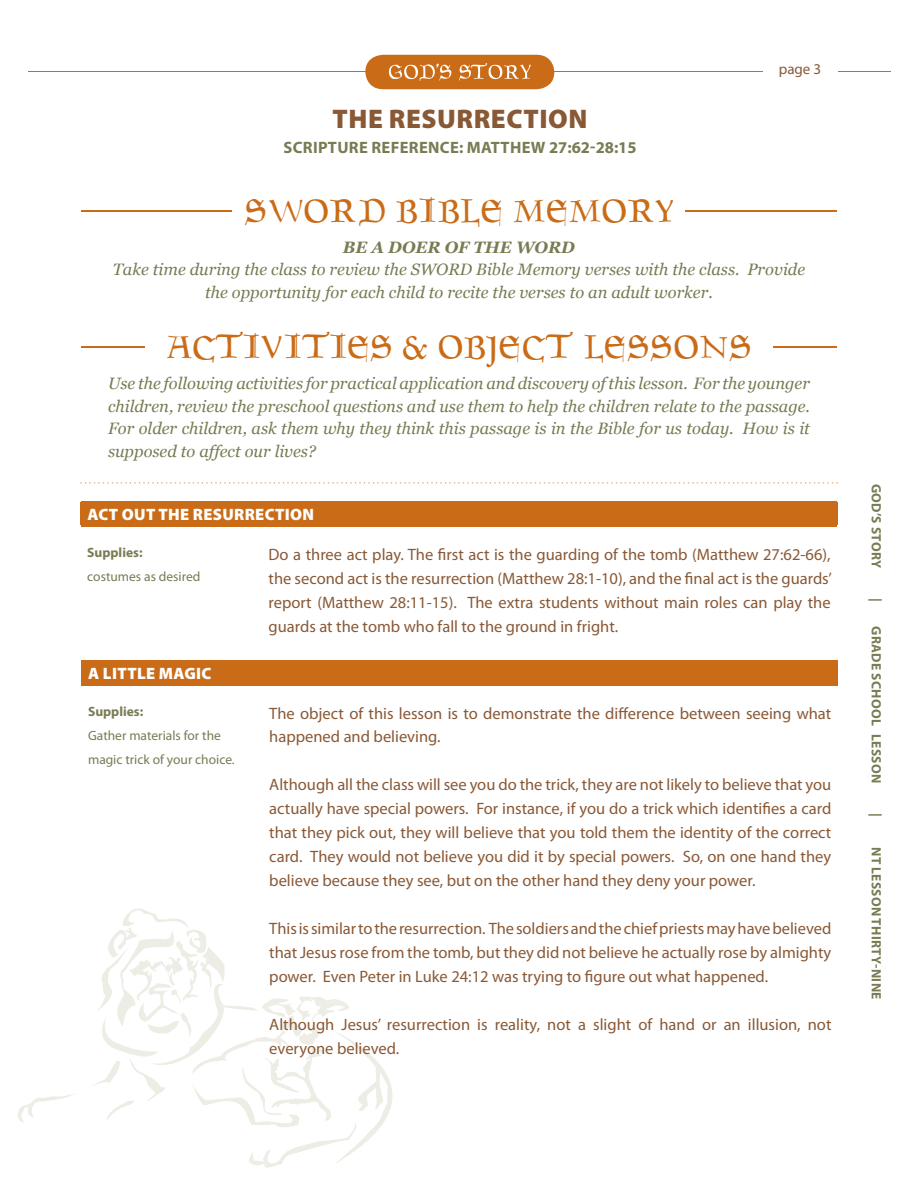
<style>
.page{position:relative;width:918px;height:1188px;background:#fff}
.page>*{position:absolute;margin:0;border:0;box-sizing:border-box;transform-origin:0 0}
.t1{font:45px "Goudament";color:#ca6c17}
.t2{font:900 27px "Myriad Pro";letter-spacing:.02em;color:#895936}
.t3{font:16.5px/24px "Myriad Pro";color:#895936;text-align:justify}
.t4{font:italic 16.5px/22.5px "Georgia";color:#797b53;text-align:center}
.t5{font:700 16.5px "Myriad Pro";letter-spacing:.02em;color:#797b53}
.t6{font:900 16.5px "Myriad Pro";letter-spacing:.02em;color:#fff}
.t7{font:italic 700 16.5px "Georgia";color:#797b53}
.t8{font:15px "Myriad Pro";color:#895936}
.t9{font:13.5px/24px "Myriad Pro";color:#797b53}
.t10{font:700 13.5px "Myriad Pro";letter-spacing:.02em;color:#797b53}
.t11{font:700 13.5px "Myriad Pro";color:#797b53}
</style>
<div class="page">
<svg style="left:92px;top:908px;width:301px;height:260px"></svg>
<svg style="left:17px;top:1094px;width:57px;height:29px"></svg>
<hr style="left:29px;top:72px;width:862px;height:1px;background:#ca6c17">
<svg style="left:365px;top:55px;width:189px;height:34px"></svg>
<div style="left:763px;top:63px;width:74px;height:23px;background:#fff"></div>
<hr style="left:81px;top:210px;width:756px;height:2px;background:#ca6c17">
<div style="left:233px;top:189px;width:452px;height:48px;background:#fff"></div>
<hr style="left:81px;top:346px;width:756px;height:2px;background:#ca6c17">
<div style="left:145px;top:326px;width:628px;height:47px;background:#fff"></div>
<svg style="left:80px;top:482px;width:758px;height:2px"></svg>
<div style="left:81px;top:502px;width:756px;height:24px;background:#ca6c17"></div>
<hr style="left:81px;top:501px;width:161px;height:1px;background:#ca6c17">
<svg style="left:242px;top:501px;width:21px;height:1px"></svg>
<hr style="left:263px;top:501px;width:574px;height:1px;background:#ca6c17">
<hr style="left:81px;top:525px;width:161px;height:2px;background:#ca6c17">
<hr style="left:242px;top:525px;width:21px;height:2px;background:#ca6c17">
<hr style="left:263px;top:525px;width:574px;height:2px;background:#ca6c17">
<div style="left:82px;top:661px;width:755px;height:24px;background:#ca6c17"></div>
<svg style="left:837px;top:661px;width:1px;height:23px"></svg>
<hr style="left:81px;top:660px;width:162px;height:1px;background:#ca6c17">
<hr style="left:81px;top:661px;width:2px;height:23px;background:#ca6c17">
<svg style="left:243px;top:660px;width:20px;height:1px"></svg>
<hr style="left:263px;top:660px;width:575px;height:1px;background:#ca6c17">
<hr style="left:81px;top:684px;width:162px;height:2px;background:#ca6c17">
<hr style="left:243px;top:684px;width:20px;height:2px;background:#ca6c17">
<hr style="left:263px;top:684px;width:575px;height:2px;background:#ca6c17">
<h2 class="t2" style="left:333px;top:104px;width:256px">THE RESURRECTION</h2>
<p class="t5" style="left:284px;top:138px;width:355px">SCRIPTURE REFERENCE: MATTHEW 27:62-28:15</p>
<p class="t8" style="left:779px;top:61px;width:44px">page 3</p>
<h1 class="t1" style="left:244px;top:195px;width:432px">SWORD BIBLE MEMORY</h1>
<p class="t7" style="left:343px;top:238px;width:234px">BE A DOER OF THE WORD</p>
<p class="t4" style="left:113px;top:258px;width:694px">Take time during the class to review the SWORD Bible Memory verses with the class. Provide the opportunity for each child to recite the verses to an adult worker.</p>
<h1 class="t1" style="left:167px;top:332px;width:586px">ACTIVITIES &amp; OBJECT LESSONS</h1>
<p class="t4" style="left:108px;top:372px;width:704px;text-align:justify">Use the following activities for practical application and discovery of this lesson. For the younger children, review the preschool questions and use them to help the children relate to the passage.<br>For older children, ask them why they think this passage is in the Bible for us today. How is it supposed to affect our lives?</p>
<p class="t6" style="left:87px;top:505px;width:228px">ACT OUT THE RESURRECTION</p>
<p class="t11" style="left:87px;top:545px;width:57px">Supplies:</p>
<p class="t9" style="left:87px;top:565px;width:115px">costumes as desired</p>
<p class="t3" style="left:269px;top:542px;width:565px">Do a three act play. The first act is the guarding of the tomb (Matthew 27:62-66), the second act is the resurrection (Matthew 28:1-10), and the final act is the guards’ report (Matthew 28:11-15). The extra students without main roles can play the guards at the tomb who fall to the ground in fright.</p>
<p class="t6" style="left:88px;top:664px;width:125px">A LITTLE MAGIC</p>
<p class="t11" style="left:88px;top:704px;width:57px">Supplies:</p>
<p class="t9" style="left:88px;top:724px;width:148px">Gather materials for the magic trick of your choice.</p>
<p class="t3" style="left:269px;top:701px;width:564px">The object of this lesson is to demonstrate the difference between seeing what happened and believing.</p>
<p class="t3" style="left:269px;top:773px;width:564px">Although all the class will see you do the trick, they are not likely to believe that you actually have special powers. For instance, if you do a trick which identifies a card that they pick out, they will believe that you told them the identity of the correct card. They would not believe you did it by special powers. So, on one hand they believe because they see, but on the other hand they deny your power.</p>
<p class="t3" style="left:269px;top:917px;width:564px">This is similar to the resurrection. The soldiers and the chief priests may have believed that Jesus rose from the tomb, but they did not believe he actually rose by almighty power. Even Peter in Luke 24:12 was trying to figure out what happened.</p>
<p class="t3" style="left:269px;top:1013px;width:564px">Although Jesus’ resurrection is reality, not a slight of hand or an illusion, not everyone believed.</p>
<p class="t10" style="left:884px;top:484px;width:85px;rotate:90deg">GOD’S STORY</p>
<p class="t10" style="left:884px;top:598px;width:5px;rotate:90deg">|</p>
<p class="t10" style="left:884px;top:626px;width:158px;rotate:90deg">GRADE SCHOOL LESSON</p>
<p class="t10" style="left:884px;top:813px;width:5px;rotate:90deg">|</p>
<p class="t10" style="left:884px;top:847px;width:154px;rotate:90deg">NT LESSON THIRTY-NINE</p>
</div>
